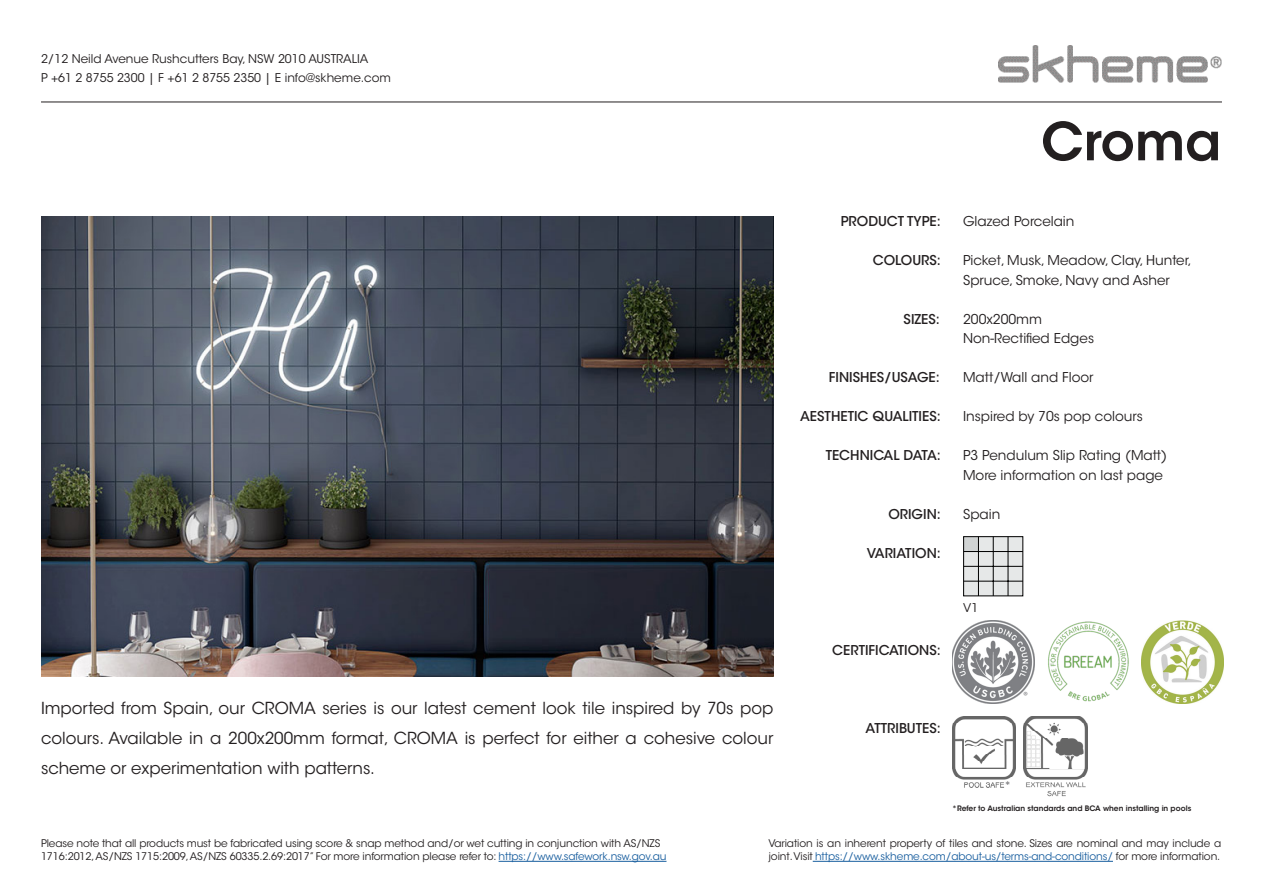
<style>
.page{position:relative;width:1263px;height:893px;background:#fff}
.page>*{position:absolute;margin:0;border:0;box-sizing:border-box;transform-origin:0 0}
.t1{font:600 52.05px "ITC Avant Garde Std";color:#231f20}
.t2{font:16.5px/30px "ITC Avant Garde Std";color:#231f20;text-align:justify}
.t3{font:13.5px/19.5px "ITC Avant Garde Std";color:#231f20}
.t4{font:500 13.5px "ITC Avant Garde Std";color:#231f20}
.t5{font:12px/19.5px "ITC Avant Garde Std";color:#231f20}
.t6{font:12px "ITC Avant Garde Std";color:#636366}
.t7{font:10.5px/13.5px "ITC Avant Garde Std";letter-spacing:-.01em;color:#231f20}
.t8{font:600 7.5px "ITC Avant Garde Std";color:#231f20}
.s1{color:#175d9e}
</style>
<div class="page">
<img style="left:999px;top:46px;width:222px;height:36px">
<hr style="left:41px;top:102px;width:1181px;height:1px;background:#231f20">
<hr style="left:813px;top:861px;width:300px;height:1px;background:#175d9e">
<img style="left:41px;top:216px;width:732px;height:460px">
<div style="left:963px;top:537px;width:60px;height:59px;background:#e6e8e8"></div>
<div style="left:964px;top:537px;width:14px;height:14px;background:#d1d4d4"></div>
<div style="left:963px;top:536px;width:60px;height:60px;border:1px solid #000"></div>
<hr style="left:978px;top:537px;width:1px;height:59px;background:#000">
<hr style="left:993px;top:537px;width:1px;height:59px;background:#000">
<hr style="left:1008px;top:537px;width:1px;height:59px;background:#000">
<hr style="left:963px;top:581px;width:60px;height:1px;background:#000">
<hr style="left:963px;top:566px;width:60px;height:1px;background:#000">
<hr style="left:963px;top:551px;width:60px;height:1px;background:#000">
<hr style="left:499px;top:861px;width:167px;height:1px;background:#175d9e">
<img style="left:952px;top:620px;width:82px;height:83px">
<img style="left:1048px;top:621px;width:81px;height:81px">
<img style="left:1141px;top:620px;width:83px;height:83px">
<img style="left:952px;top:716px;width:64px;height:72px">
<img style="left:1024px;top:716px;width:63px;height:81px">
<p class="t5" style="left:41px;top:49px;width:352px">2/12 Neild Avenue Rushcutters Bay, NSW 2010 AUSTRALIA<br>P +61 2 8755 2300 | F +61 2 8755 2350 | E info@skheme.com</p>
<p class="t2" style="left:41px;top:694px;width:734px">Imported from Spain, our CROMA series is our latest cement look tile inspired by 70s pop colours. Available in a 200x200mm format, CROMA is perfect for either a cohesive colour scheme or experimentation with patterns.</p>
<p class="t4" style="left:841px;top:213px;width:101px">PRODUCT TYPE:</p>
<p class="t4" style="left:873px;top:252px;width:69px">COLOURS:</p>
<p class="t4" style="left:903px;top:310px;width:38px">SIZES:</p>
<p class="t4" style="left:829px;top:369px;width:113px">FINISHES/USAGE:</p>
<p class="t4" style="left:800px;top:408px;width:142px">AESTHETIC QUALITIES:</p>
<p class="t4" style="left:826px;top:447px;width:117px">TECHNICAL DATA:</p>
<p class="t4" style="left:888px;top:505px;width:54px">ORIGIN:</p>
<p class="t4" style="left:867px;top:544px;width:75px">VARIATION:</p>
<p class="t4" style="left:832px;top:642px;width:110px">CERTIFICATIONS:</p>
<h1 class="t1" style="left:1041px;top:108px;width:182px">Croma</h1>
<p class="t3" style="left:963px;top:212px;width:113px">Glazed Porcelain</p>
<p class="t3" style="left:963px;top:251px;width:230px">Picket, Musk, Meadow, Clay, Hunter,<br>Spruce, Smoke, Navy and Asher</p>
<p class="t3" style="left:963px;top:309px;width:80px">200x200mm</p>
<p class="t3" style="left:963px;top:329px;width:132px">Non-Rectified Edges</p>
<p class="t3" style="left:963px;top:368px;width:132px">Matt/Wall and Floor</p>
<p class="t3" style="left:963px;top:407px;width:181px">Inspired by 70s pop colours</p>
<p class="t3" style="left:963px;top:446px;width:206px">P3 Pendulum Slip Rating (Matt)</p>
<p class="t3" style="left:963px;top:465px;width:201px">More information on last page</p>
<p class="t3" style="left:963px;top:504px;width:39px">Spain</p>
<p class="t5" style="left:963px;top:598px;width:17px">V1</p>
<p class="t4" style="left:866px;top:720px;width:77px">ATTRIBUTES:</p>
<p class="t6" style="left:1004px;top:778px;width:9px">*</p>
<p class="t8" style="left:952px;top:804px;width:241px">*Refer to Australian standards and BCA when installing in pools</p>
<p class="t7" style="left:41px;top:836px;width:627px">Please note that all products must be fabricated using score &amp; snap method and/or wet cutting in conjunction with AS/NZS<br>1716:2012, AS/NZS 1715:2009, AS/NZS 60335.2.69:2017” For more information please refer to: <span class="s1">https://www.safework.nsw.gov.au</span></p>
<p class="t7" style="left:768px;top:836px;width:454px">Variation is an inherent property of tiles and stone. Sizes are nominal and may include a joint. Visit <span class="s1">https://www.skheme.com/about-us/terms-and-conditions/</span> for more information.</p>
</div>
